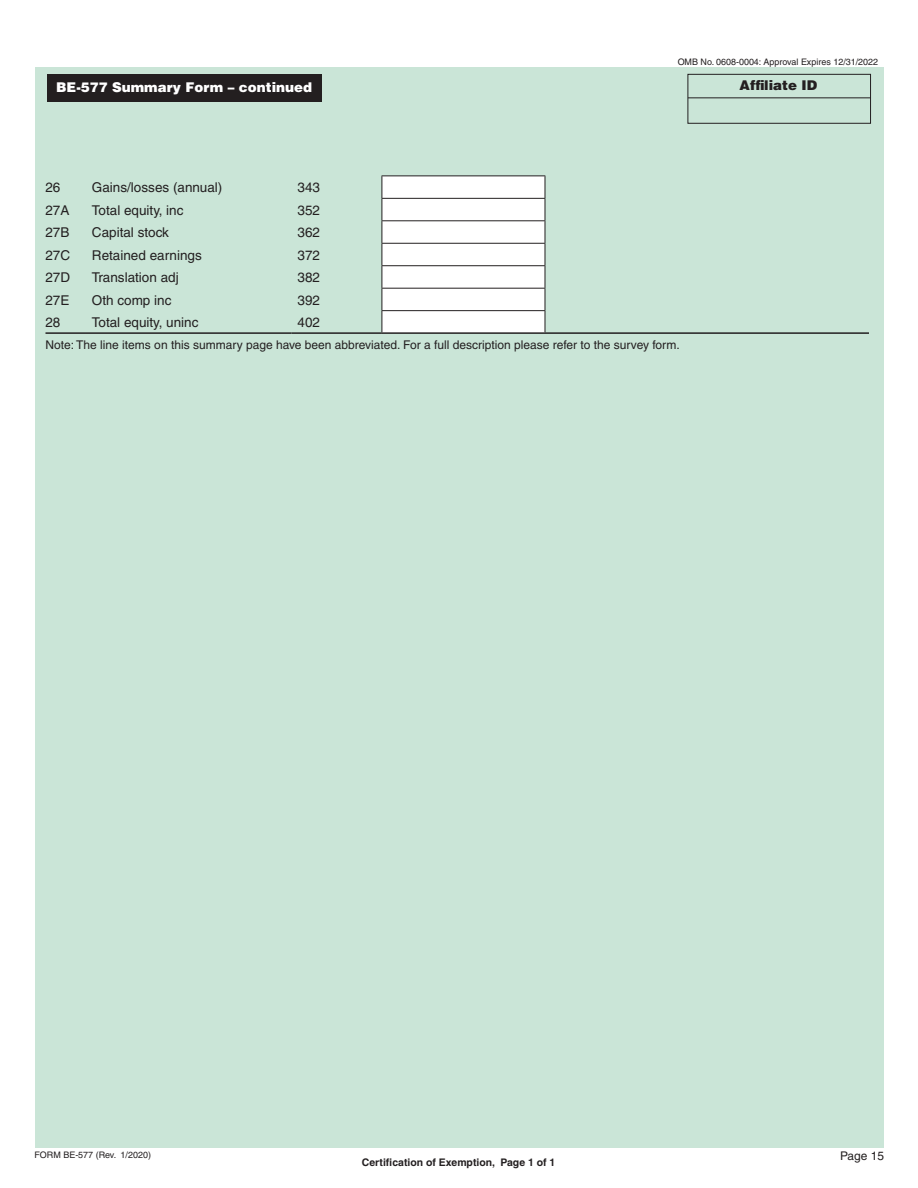
<style>
.page{position:relative;width:918px;height:1188px;background:#fff}
.page>*{position:absolute;margin:0;border:0;box-sizing:border-box;transform-origin:0 0}
.t1{font:13.5px "Helvetica";color:#231f20}
.t2{font:900 13.5px "Helvetica";color:#fff}
.t3{font:900 13.5px "Helvetica";color:#231f20}
.t4{font:12px "Helvetica";color:#231f20}
.t5{font:700 10.5px "Helvetica";color:#231f20}
.t6{font:9px "Helvetica";color:#231f20}
</style>
<div class="page">
<div style="left:35px;top:68px;width:848px;height:1080px;background:#cae5d7"></div>
<div style="left:48px;top:74px;width:274px;height:27px;background:#231f20"></div>
<hr style="left:45px;top:332px;width:41px;height:2px;background:#231f20">
<hr style="left:86px;top:332px;width:206px;height:2px;background:#231f20">
<hr style="left:292px;top:332px;width:90px;height:2px;background:#231f20">
<hr style="left:545px;top:332px;width:162px;height:2px;background:#231f20">
<hr style="left:707px;top:332px;width:162px;height:2px;background:#231f20">
<svg style="left:382px;top:176px;width:164px;height:157px;background:#f3f3f3"></svg>
<hr style="left:382px;top:332px;width:163px;height:2px;background:#231f20">
<hr style="left:688px;top:97px;width:183px;height:1px;background:#231f20">
<div style="left:688px;top:74px;width:183px;height:50px;border:1px solid #231f20"></div>
<p class="t2" style="left:56px;top:78px;width:257px">BE-577 Summary Form – continued</p>
<p class="t6" style="left:678px;top:57px;width:202px">OMB No. 0608-0004: Approval Expires 12/31/2022</p>
<p class="t3" style="left:740px;top:76px;width:79px">Affiliate ID</p>
<p class="t1" style="left:45px;top:180px;width:17px">26</p>
<p class="t1" style="left:92px;top:180px;width:132px">Gains/losses (annual)</p>
<p class="t1" style="left:298px;top:180px;width:24px">343</p>
<p class="t1" style="left:45px;top:202px;width:26px">27A</p>
<p class="t1" style="left:92px;top:202px;width:93px">Total equity, inc</p>
<p class="t1" style="left:298px;top:202px;width:24px">352</p>
<p class="t1" style="left:45px;top:225px;width:26px">27B</p>
<p class="t1" style="left:92px;top:225px;width:79px">Capital stock</p>
<p class="t1" style="left:298px;top:225px;width:24px">362</p>
<p class="t1" style="left:45px;top:247px;width:26px">27C</p>
<p class="t1" style="left:92px;top:247px;width:111px">Retained earnings</p>
<p class="t1" style="left:298px;top:247px;width:24px">372</p>
<p class="t1" style="left:45px;top:270px;width:26px">27D</p>
<p class="t1" style="left:92px;top:270px;width:88px">Translation adj</p>
<p class="t1" style="left:298px;top:270px;width:24px">382</p>
<p class="t1" style="left:45px;top:292px;width:26px">27E</p>
<p class="t1" style="left:92px;top:292px;width:81px">Oth comp inc</p>
<p class="t1" style="left:298px;top:292px;width:24px">392</p>
<p class="t1" style="left:45px;top:315px;width:17px">28</p>
<p class="t1" style="left:92px;top:315px;width:108px">Total equity, uninc</p>
<p class="t1" style="left:298px;top:315px;width:24px">402</p>
<p class="t4" style="left:45px;top:338px;width:636px">Note: The line items on this summary page have been abbreviated. For a full description please refer to the survey form.</p>
<p class="t6" style="left:34px;top:1150px;width:118px">FORM BE-577 (Rev. 1/2020)</p>
<p class="t4" style="left:840px;top:1149px;width:46px">Page 15</p>
<p class="t5" style="left:362px;top:1156px;width:195px">Certification of Exemption, Page 1 of 1</p>
</div>
